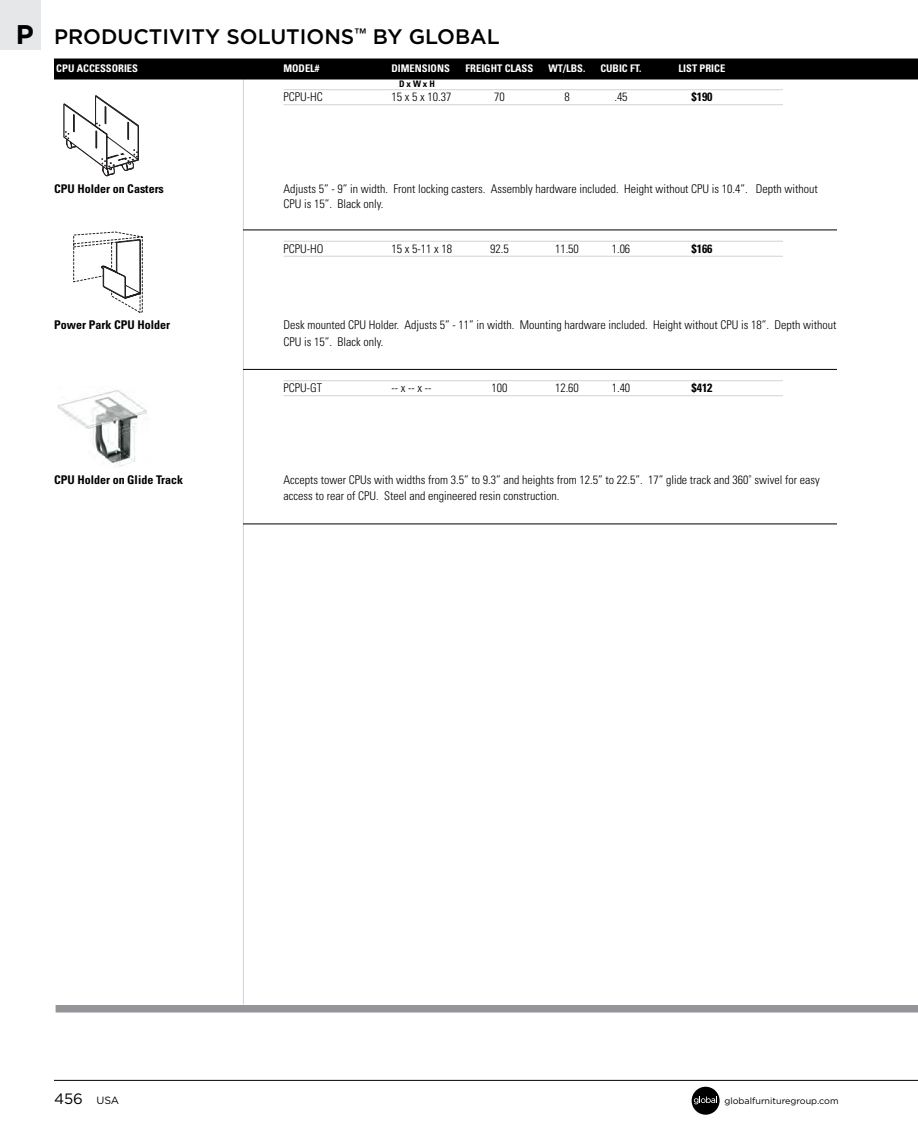
<style>
.page{position:relative;width:918px;height:1134px;background:#fff}
.page>*{position:absolute;margin:0;border:0;box-sizing:border-box;transform-origin:0 0}
.t1{font:700 27px "Gotham";color:#000}
.t2{font:500 21px "Gotham";color:#000}
.t3{font:15px "Gotham";color:#000}
.t4{font:300 condensed 12px/16.5px "Univers LT Std";color:#000}
.t5{font:700 condensed 12px "Univers LT Std";color:#000}
.t6{font:700 condensed 10.5px "Univers LT Std";color:#fff}
.t7{font:9px "Gotham";color:#000}
.t8{font:700 condensed 9px "Univers LT Std";color:#000}
.s1{font-size:10.5px}
</style>
<div class="page">
<div style="left:0;top:0;width:41px;height:49px;background:#e6e7e8"></div>
<div style="left:692px;top:1087px;width:28px;height:28px;background:#000;border-radius:50%"></div>
<svg style="left:694px;top:1097px;width:23px;height:7px"></svg>
<hr style="left:243px;top:61px;width:1px;height:944px;background:#d1d3d4">
<hr style="left:284px;top:89px;width:499px;height:1px;background:#d1d3d4">
<hr style="left:284px;top:104px;width:499px;height:1px;background:#d1d3d4">
<hr style="left:243px;top:230px;width:594px;height:1px;background:#000">
<hr style="left:284px;top:241px;width:499px;height:1px;background:#d1d3d4">
<hr style="left:284px;top:256px;width:499px;height:1px;background:#d1d3d4">
<hr style="left:243px;top:369px;width:594px;height:1px;background:#000">
<hr style="left:284px;top:380px;width:499px;height:1px;background:#d1d3d4">
<hr style="left:284px;top:395px;width:499px;height:1px;background:#d1d3d4">
<hr style="left:243px;top:524px;width:594px;height:1px;background:#000">
<svg style="left:64px;top:95px;width:75px;height:81px"></svg>
<svg style="left:73px;top:232px;width:70px;height:81px"></svg>
<img style="left:58px;top:390px;width:89px;height:77px">
<div style="left:56px;top:1005px;width:862px;height:7px;background:#939598"></div>
<hr style="left:54px;top:1080px;width:864px;height:1px;background:#000">
<div style="left:54px;top:58px;width:864px;height:21px;background:#000"></div>
<h1 class="t1" style="left:16px;top:16px;width:20px">P</h1>
<h2 class="t2" style="left:54px;top:23px;width:447px">PRODUCTIVITY SOLUTIONS<sup>™</sup> BY GLOBAL</h2>
<p class="t6" style="left:56px;top:62px;width:83px">CPU ACCESSORIES</p>
<p class="t6" style="left:283px;top:62px;width:38px">MODEL#</p>
<p class="t6" style="left:392px;top:62px;width:60px">DIMENSIONS</p>
<p class="t6" style="left:466px;top:62px;width:69px">FREIGHT CLASS</p>
<p class="t6" style="left:549px;top:62px;width:38px">WT/LBS.</p>
<p class="t6" style="left:600px;top:62px;width:43px">CUBIC FT.</p>
<p class="t6" style="left:679px;top:62px;width:48px">LIST PRICE</p>
<p class="t8" style="left:399px;top:78px;width:37px">D x W x H</p>
<p class="t4" style="left:284px;top:89px;width:41px">PCPU-HC</p>
<p class="t4" style="left:392px;top:89px;width:61px">15 x 5 x 10.37</p>
<p class="t4" style="left:494px;top:89px;width:12px">70</p>
<p class="t4" style="left:564px;top:89px;width:7px">8</p>
<p class="t4" style="left:614px;top:89px;width:15px">.45</p>
<p class="t5" style="left:691px;top:90px;width:23px">$190</p>
<p class="t5" style="left:54px;top:181px;width:111px">CPU Holder on Casters</p>
<p class="t4" style="left:284px;top:181px;width:536px;line-height:15px">Adjusts 5” - 9” in width. Front locking casters. Assembly hardware included. Height without CPU is 10.4”. Depth without<br>CPU is 15”. Black only.</p>
<p class="t4" style="left:284px;top:240px;width:42px">PCPU-HO</p>
<p class="t4" style="left:392px;top:240px;width:62px">15 x 5-11 x 18</p>
<p class="t4" style="left:490px;top:240px;width:20px">92.5</p>
<p class="t4" style="left:555px;top:240px;width:25px">11.50</p>
<p class="t4" style="left:612px;top:240px;width:20px">1.06</p>
<p class="t5" style="left:691px;top:241px;width:23px">$166</p>
<p class="t5" style="left:54px;top:318px;width:118px">Power Park CPU Holder</p>
<p class="t4" style="left:284px;top:317px;width:554px">Desk mounted CPU Holder. Adjusts 5” - 11” in width. Mounting hardware included. Height without CPU is 18”. Depth without<br>CPU is 15”. Black only.</p>
<p class="t4" style="left:284px;top:380px;width:40px">PCPU-GT</p>
<p class="t4" style="left:392px;top:380px;width:42px">-- x -- x --</p>
<p class="t4" style="left:492px;top:380px;width:17px">100</p>
<p class="t4" style="left:555px;top:380px;width:25px">12.60</p>
<p class="t4" style="left:612px;top:380px;width:20px">1.40</p>
<p class="t5" style="left:691px;top:381px;width:23px">$412</p>
<p class="t5" style="left:54px;top:472px;width:131px">CPU Holder on Glide Track</p>
<p class="t4" style="left:284px;top:471px;width:538px">Accepts tower CPUs with widths from 3.5” to 9.3” and heights from 12.5” to 22.5”. 17” glide track and 360˚ swivel for easy access to rear of CPU. Steel and engineered resin construction.</p>
<p class="t3" style="left:54px;top:1089px;width:67px">456 <span class="s1">USA</span></p>
<p class="t7" style="left:724px;top:1095px;width:116px">globalfurnituregroup.com</p>
</div>
